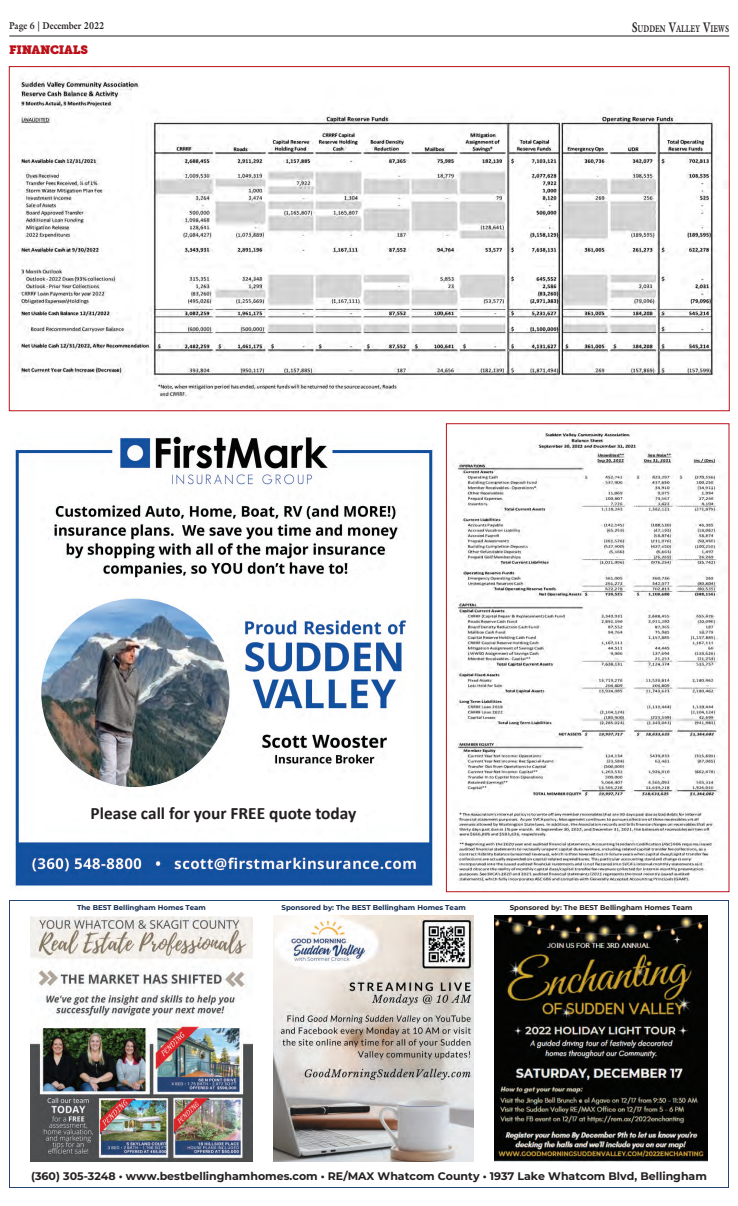
<style>
.page{position:relative;width:738px;height:1206px;background:#fff}
.page>*{position:absolute;margin:0;border:0;box-sizing:border-box;transform-origin:0 0}
.t1{font:700 17.3px "Calibri";color:#231f20}
.t2{font:12px "Museo Slab";letter-spacing:-.025em;color:#bb1018}
.t3{font:700 11px "Montserrat";color:#231f20}
.t4{font:700 10px "Galliard";color:#231f20;scale:.85 1}
.t5{font:700 9.8px "Galliard";color:#231f20;scale:.7 1}
.t6{font:700 7px "Montserrat";color:#122b50}
.t7{font:700 7px "Montserrat";color:#231f20}
.s1{font-size:14px}
</style>
<div class="page">
<hr style="left:9px;top:35px;width:720px;height:1px;background:#231f20">
<img style="left:9px;top:900px;width:720px;height:288px">
<img style="left:12px;top:435px;width:426px;height:453px">
<div style="left:79px;top:798px;width:285px;height:29px;background:#fff"></div>
<div style="left:67px;top:849px;width:314px;height:25px;background:#15529f"></div>
<img style="left:29px;top:854px;width:390px;height:19px">
<img style="left:41px;top:599px;width:188px;height:188px;border-radius:94px">
<img style="left:18px;top:77px;width:699px;height:321px">
<img style="left:456px;top:429px;width:264px;height:455px">
<div style="left:446px;top:424px;width:283px;height:468px;border:1px solid #bb1018"></div>
<p class="t4" style="left:9px;top:19px;width:114px">Page 6 | December 2022</p>
<p class="t2" style="left:9px;top:43px;width:80px">FINANCIALS</p>
<p class="t5" style="left:632px;top:22px;width:139px"><span class="s1">S</span>UDDEN <span class="s1">V</span>ALLEY <span class="s1">V</span>IEWS</p>
<h1 class="t1" style="left:91px;top:801px;width:267px">Please call for your FREE quote today</h1>
<p class="t6" style="left:77px;top:903px;width:130px">The BEST Bellingham Homes Team</p>
<p class="t6" style="left:282px;top:903px;width:186px">Sponsored by: The BEST Bellingham Homes Team</p>
<p class="t7" style="left:510px;top:903px;width:184px">Sponsored by: The BEST Bellingham Homes Team</p>
<p class="t3" style="left:31px;top:1168px;width:677px">(360) 305-3248 • www.bestbellinghamhomes.com • RE/MAX Whatcom County • 1937 Lake Whatcom Blvd, Bellingham</p>
</div>
